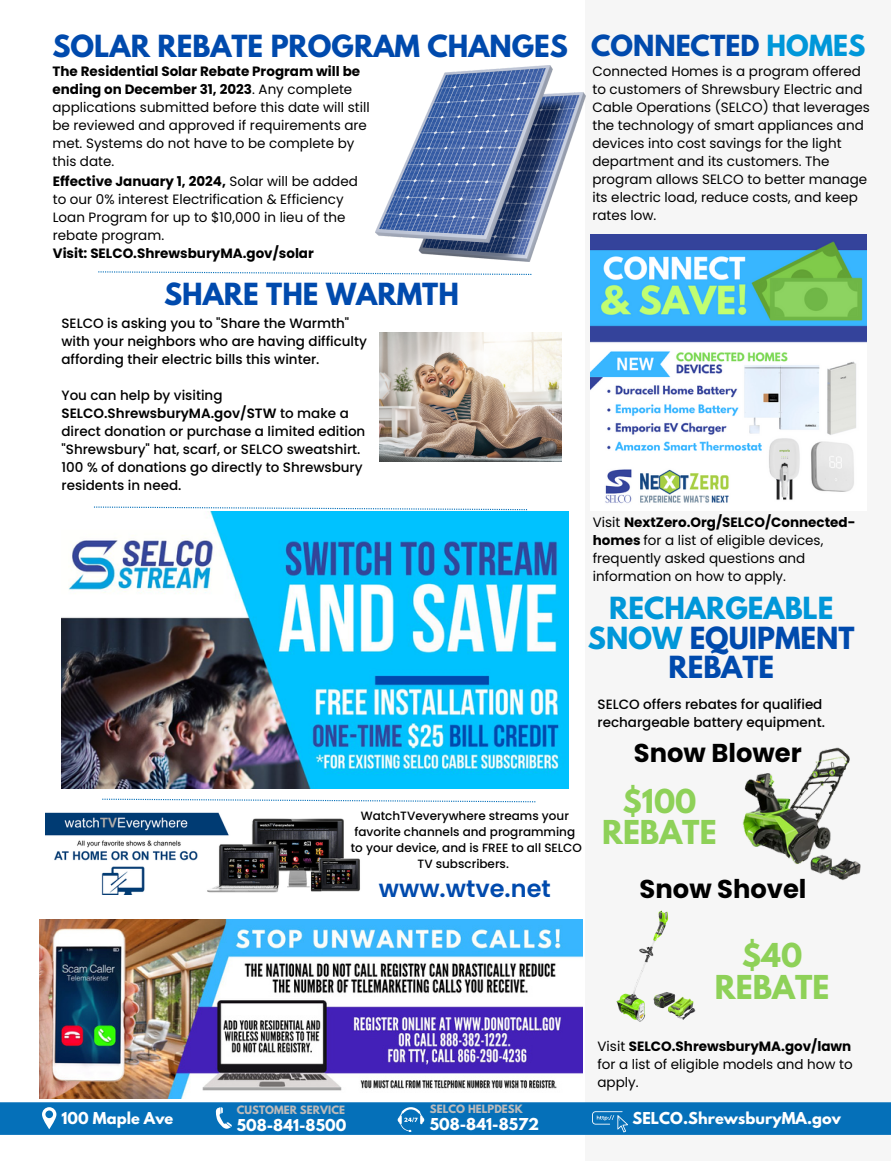
<style>
.page{position:relative;width:891px;height:1161px;background:#fff}
.page>*{position:absolute;margin:0;border:0;box-sizing:border-box;transform-origin:0 0}
.t1{font:700 29.25px/31.7px "League Spartan";color:#8ed158;text-align:center}
.t2{font:700 27px "League Spartan";color:#004aad}
.t3{font:700 27px/29.2px "League Spartan";color:#0097d9;text-align:center}
.t4{font:700 25.8px "Poppins";color:#000}
.t5{font:700 25.8px "League Spartan";color:#004aad}
.t6{font:600 24px "Poppins";color:#004aad}
.t7{font:700 14.55px "League Spartan";letter-spacing:.005em;color:#fff}
.t8{font:13.5px/18px "Poppins";color:#000}
.t9{font:500 13.5px/18px "Poppins";color:#000}
.t10{font:700 13.5px "Poppins";color:#000}
.t11{font:500 12px/16px "Poppins";color:#000;text-align:center}
.t12{font:700 10.2px "League Spartan";letter-spacing:.005em;color:#bbb}
.s1{font-weight:700}
.s2{font-weight:600}
.s3{color:#0097d9}
.s4{color:#004aad}
</style>
<div class="page">
<div style="left:585px;top:0;width:306px;height:1161px;background:#f6f6f6"></div>
<div style="left:0;top:1102px;width:891px;height:33px;background:#0570b9"></div>
<svg style="left:216px;top:1107px;width:16px;height:22px"></svg>
<svg style="left:398px;top:1107px;width:26px;height:25px"></svg>
<svg style="left:42px;top:1107px;width:14px;height:22px"></svg>
<svg style="left:592px;top:1111px;width:36px;height:21px"></svg>
<svg style="left:102px;top:799px;width:433px;height:3px"></svg>
<img style="left:591px;top:235px;width:275px;height:268px">
<img style="left:45px;top:812px;width:315px;height:82px">
<svg style="left:94px;top:507px;width:433px;height:3px"></svg>
<img style="left:375px;top:66px;width:211px;height:196px">
<img style="left:40px;top:919px;width:542px;height:179px">
<img style="left:62px;top:512px;width:507px;height:277px">
<svg style="left:98px;top:271px;width:433px;height:4px"></svg>
<img style="left:380px;top:332px;width:182px;height:130px">
<img style="left:742px;top:747px;width:119px;height:133px">
<img style="left:616px;top:911px;width:80px;height:111px">
<p class="t2" style="left:52px;top:32px;width:517px">SOLAR REBATE PROGRAM CHANGES</p>
<p class="t8" style="left:52px;top:62px;width:319px"><span class="s1">The Residential Solar Rebate Program will be ending on December 31, 2023</span>. Any complete applications submitted before this date will still be reviewed and approved if requirements are met. Systems do not have to be complete by this date.</p>
<p class="t8" style="left:53px;top:172px;width:307px"><span class="s1">Effective January 1, 2024,</span> Solar will be added to our 0% interest Electrification &amp; Efficiency Loan Program for up to $10,000 in lieu of the rebate program.</p>
<p class="t10" style="left:53px;top:244px;width:263px">Visit: SELCO.ShrewsburyMA.gov/solar</p>
<p class="t2" style="left:164px;top:281px;width:296px">SHARE THE WARMTH</p>
<p class="t9" style="left:62px;top:315px;width:307px">SELCO is asking you to "Share the Warmth" with your neighbors who are having difficulty affording their electric bills this winter.</p>
<p class="t9" style="left:62px;top:387px;width:289px">You can help by visiting<br><span class="s2">SELCO.ShrewsburyMA.gov/STW</span> to make a</p>
<p class="t9" style="left:62px;top:423px;width:305px">direct donation or purchase a limited edition "Shrewsbury" hat, scarf, or SELCO sweatshirt.<br>100 % of donations go directly to Shrewsbury residents in need.</p>
<p class="t5" style="left:591px;top:33px;width:276px">CONNECTED <span class="s3">HOMES</span></p>
<p class="t8" style="left:592px;top:62px;width:279px">Connected Homes is a program offered to customers of Shrewsbury Electric and Cable Operations (SELCO) that leverages the technology of smart appliances and devices into cost savings for the light department and its customers. The program allows SELCO to better manage its electric load, reduce costs, and keep rates low.</p>
<p class="t8" style="left:593px;top:514px;width:264px">Visit <span class="s1">NextZero.Org/SELCO/Connected&shy;homes</span> for a list of eligible devices, frequently asked questions and information on how to apply.</p>
<p class="t3" style="left:588px;top:597px;width:268px">RECHARGEABLE<br>SNOW <span class="s4">EQUIPMENT<br>REBATE</span></p>
<p class="t9" style="left:598px;top:696px;width:229px">SELCO offers rebates for qualified rechargeable battery equipment.</p>
<p class="t7" style="left:62px;top:1111px;width:113px">100 Maple Ave</p>
<p class="t11" style="left:354px;top:807px;width:222px">WatchTVeverywhere streams your favorite channels and programming</p>
<p class="t11" style="left:351px;top:839px;width:233px">to your device, and is FREE to all SELCO<br>TV subscribers.</p>
<p class="t6" style="left:379px;top:871px;width:173px">www.wtve.net</p>
<p class="t12" style="left:237px;top:1105px;width:110px">CUSTOMER SERVICE</p>
<p class="t7" style="left:237px;top:1118px;width:111px">508-841-8500</p>
<p class="t12" style="left:430px;top:1104px;width:94px">SELCO HELPDESK</p>
<p class="t7" style="left:430px;top:1117px;width:111px">508-841-8572</p>
<p class="t4" style="left:634px;top:735px;width:169px">Snow Blower</p>
<p class="t1" style="left:602px;top:789px;width:116px">$100<br>REBATE</p>
<p class="t4" style="left:640px;top:871px;width:168px">Snow Shovel</p>
<p class="t1" style="left:715px;top:943px;width:116px">$40<br>REBATE</p>
<p class="t8" style="left:598px;top:1038px;width:257px;text-align:justify">Visit <span class="s1">SELCO.ShrewsburyMA.gov/lawn </span>for a list of eligible models and how to apply.</p>
<p class="t7" style="left:633px;top:1111px;width:210px">SELCO.ShrewsburyMA.gov</p>
</div>
